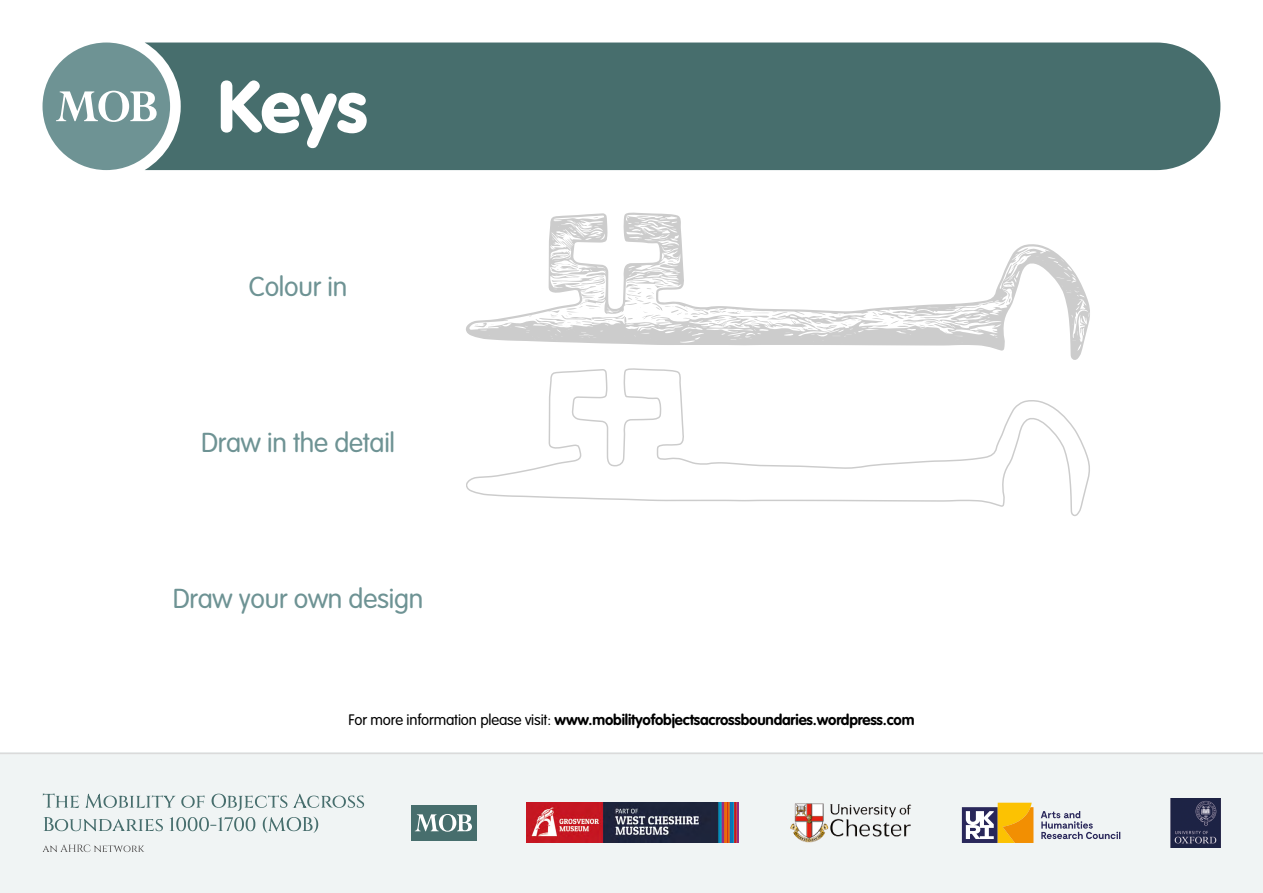
<style>
.page{position:relative;width:1263px;height:893px;background:#fff}
.page>*{position:absolute;margin:0;border:0;box-sizing:border-box;transform-origin:0 0}
.t1{font:900 72px "VAG Rounded";color:#fff}
.t2{font:300 27px "VAG Rounded";letter-spacing:-.01em;color:#6e9394}
.t3{font:700 15px "VAG Rounded";letter-spacing:-.01em;color:#000}
.s1{font-weight:300}
</style>
<div class="page">
<div style="left:145px;top:43px;width:1075px;height:127px;background:#476e6d"></div>
<div style="left:38px;top:38px;width:137px;height:137px;background:#6e9394;border-radius:50%"></div>
<div style="left:34px;top:34px;width:145px;height:145px;border:9px solid #fff;border-radius:50%"></div>
<svg style="left:56px;top:91px;width:101px;height:31px"></svg>
<svg style="left:466px;top:368px;width:624px;height:148px"></svg>
<svg style="left:466px;top:213px;width:624px;height:147px"></svg>
<div style="left:0;top:753px;width:1263px;height:140px;background:#f0f4f4"></div>
<hr style="left:0;top:753px;width:1263px;height:1px;background:#dadada">
<svg style="left:42px;top:844px;width:102px;height:8px"></svg>
<svg style="left:44px;top:817px;width:274px;height:16px"></svg>
<svg style="left:43px;top:793px;width:321px;height:18px"></svg>
<img style="left:527px;top:803px;width:212px;height:40px">
<img style="left:1171px;top:798px;width:49px;height:50px">
<div style="left:411px;top:805px;width:65px;height:35px;background:#476e6d"></div>
<svg style="left:415px;top:814px;width:57px;height:18px"></svg>
<img style="left:790px;top:803px;width:121px;height:40px">
<svg style="left:962px;top:803px;width:158px;height:40px"></svg>
<h1 class="t1" style="left:218px;top:63px;width:151px">Keys</h1>
<h2 class="t2" style="left:249px;top:271px;width:100px">Colour in</h2>
<h2 class="t2" style="left:201px;top:427px;width:195px">Draw in the detail</h2>
<h2 class="t2" style="left:173px;top:583px;width:252px">Draw your own design</h2>
<p class="t3" style="left:348px;top:711px;width:567px"><span class="s1">For more information please visit:</span> www.mobilityofobjectsacrossboundaries.wordpress.com</p>
</div>
